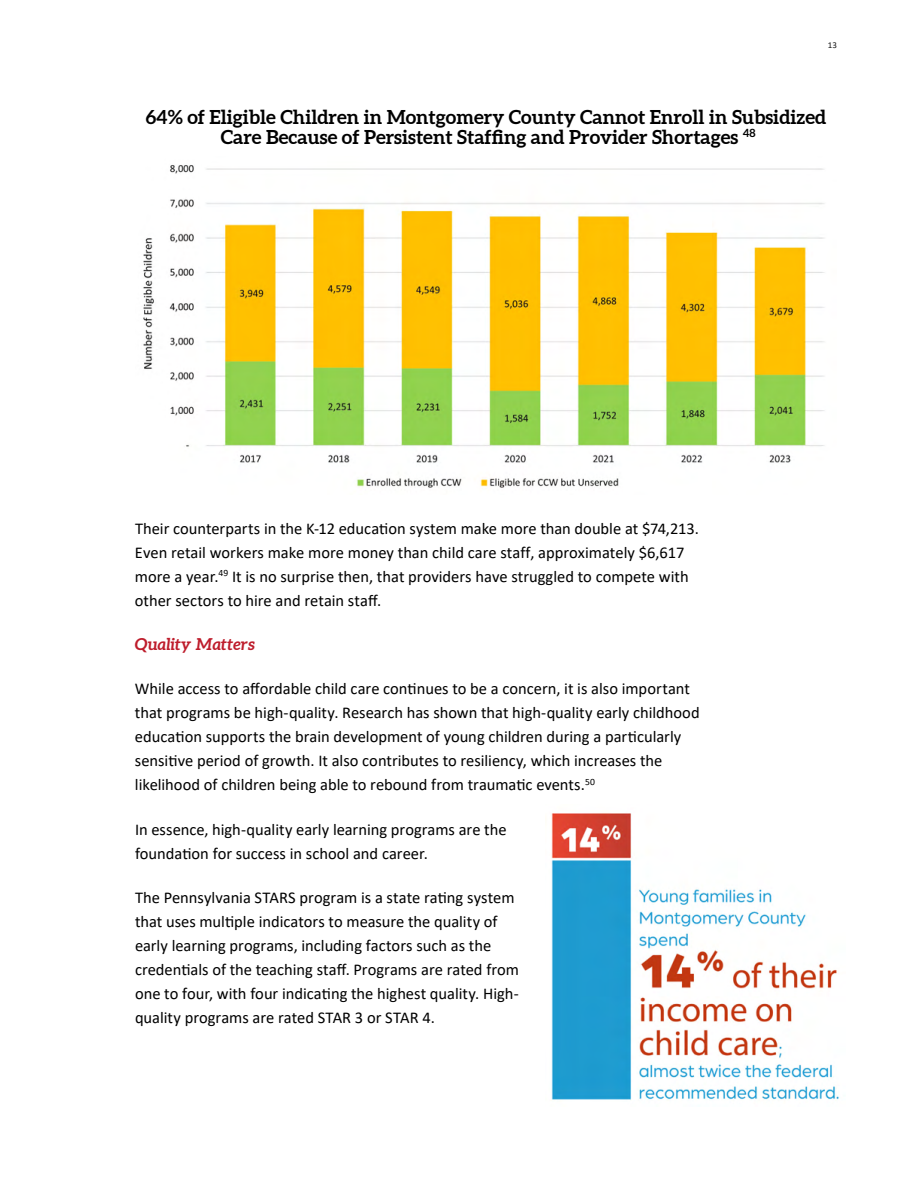
<style>
.page{position:relative;width:918px;height:1188px;background:#fff}
.page>*{position:absolute;margin:0;border:0;box-sizing:border-box;transform-origin:0 0}
.t1{font:700 19.5px "Aleo";color:#000}
.t2{font:16.5px/24px "Calibri";color:#000}
.t3{font:italic 700 16.5px "Aleo";color:#be1d2c}
.t4{font:9px "Calibri";color:#191919}
</style>
<div class="page">
<img style="left:143px;top:165px;width:682px;height:323px">
<img style="left:551px;top:813px;width:288px;height:287px">
<p class="t4" style="left:828px;top:38px;width:11px">13</p>
<p class="t1" style="left:146px;top:105px;width:682px">64% of Eligible Children in Montgomery County Cannot Enroll in Subsidized</p>
<p class="t1" style="left:221px;top:125px;width:536px">Care Because of Persistent Staffing and Provider Shortages <sup>48</sup></p>
<p class="t2" style="left:135px;top:516px;width:565px">Their counterparts in the K-12 education system make more than double at $74,213.<br>Even retail workers make more money than child care staff, approximately $6,617 more a year.<sup>49</sup> It is no surprise then, that providers have struggled to compete with other sectors to hire and retain staff.</p>
<p class="t3" style="left:135px;top:634px;width:121px">Quality Matters</p>
<p class="t2" style="left:135px;top:677px;width:566px">While access to affordable child care continues to be a concern, it is also important that programs be high-quality. Research has shown that high-quality early childhood education supports the brain development of young children during a particularly sensitive period of growth. It also contributes to resiliency, which increases the likelihood of children being able to rebound from traumatic events.<sup>50</sup></p>
<p class="t2" style="left:135px;top:817px;width:373px">In essence, high-quality early learning programs are the foundation for success in school and career.</p>
<p class="t2" style="left:135px;top:885px;width:386px">The Pennsylvania STARS program is a state rating system that uses multiple indicators to measure the quality of early learning programs, including factors such as the credentials of the teaching staff. Programs are rated from one to four, with four indicating the highest quality. High&shy;quality programs are rated STAR 3 or STAR 4.</p>
</div>
